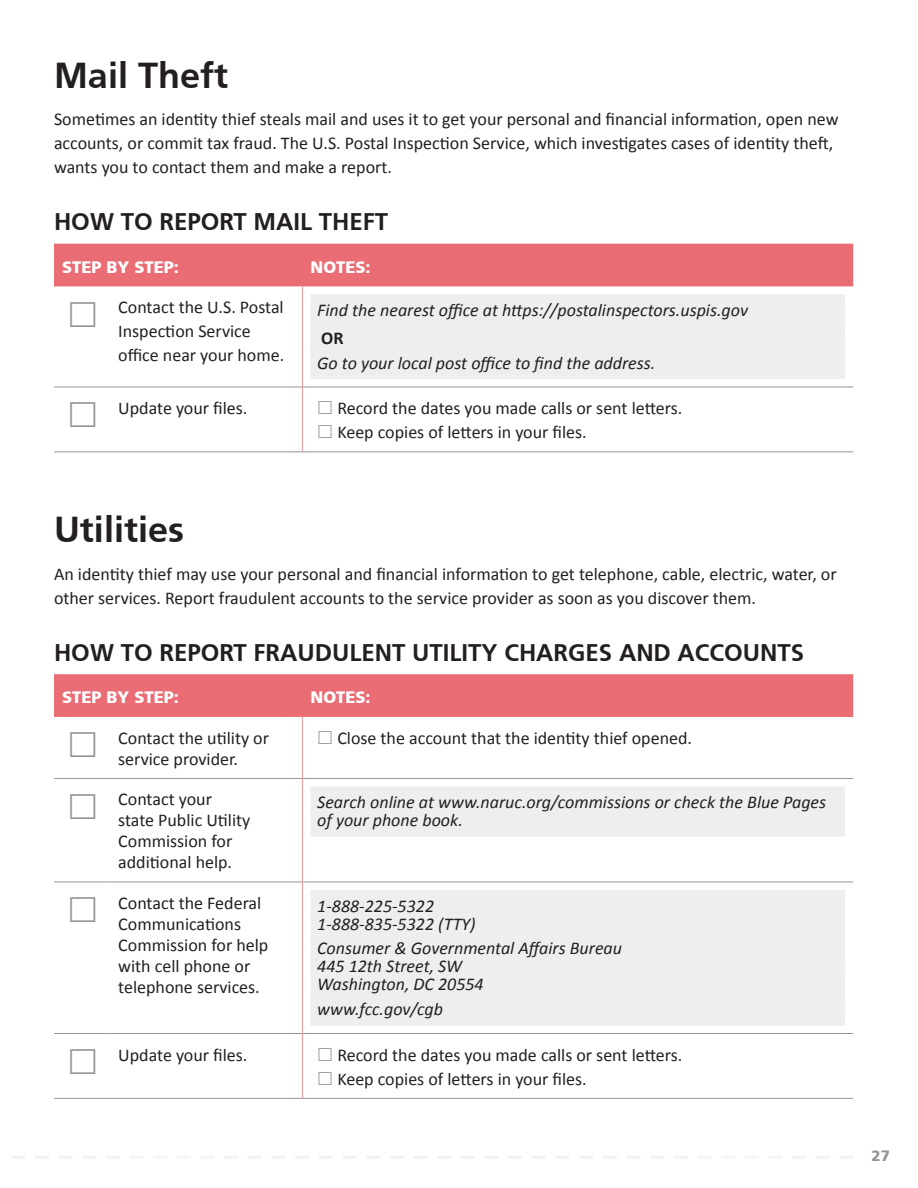
<style>
.page{position:relative;width:918px;height:1188px;background:#fff}
.page>*{position:absolute;margin:0;border:0;box-sizing:border-box;transform-origin:0 0}
.Title2{font:700 36px "Frutiger";color:#231f20}
.Title3{font:700 24px "Frutiger";color:#231f20}
.body{font:18px/24px "Calibri";color:#231f20}
.Table_Body{font:18px/21px "Calibri";color:#231f20}
.TableNotes_2{font:italic 18px/18px "Calibri";color:#231f20}
.Table_Mini-check{font:18px "Calibri";color:#231f20}
._5line_TableNote2_co{font:italic 18px/18px "Calibri";color:#231f20}
.TableNotes_2-2{font:700 18px "Calibri";color:#231f20}
.Table_Header{font:16.5px "Frutiger B Lack";color:#fff}
.t1{font:15px "Frutiger B Lack";color:#939598}
</style>
<div class="page">
<svg style="left:12px;top:1156px;width:840px;height:2px"></svg>
<div style="left:54px;top:244px;width:799px;height:42px;background:#ea6d75"></div>
<hr style="left:54px;top:387px;width:56px;height:1px;background:#939598">
<hr style="left:110px;top:387px;width:192px;height:1px;background:#939598">
<hr style="left:303px;top:387px;width:550px;height:1px;background:#939598">
<hr style="left:54px;top:451px;width:56px;height:1px;background:#939598">
<hr style="left:110px;top:451px;width:192px;height:1px;background:#939598">
<hr style="left:302px;top:451px;width:551px;height:1px;background:#939598">
<hr style="left:302px;top:286px;width:1px;height:101px;background:#f09494">
<hr style="left:302px;top:387px;width:1px;height:64px;background:#f09494">
<div style="left:310px;top:294px;width:535px;height:29px;background:#eeeeef"></div>
<div style="left:310px;top:322px;width:535px;height:29px;background:#eeeeef"></div>
<div style="left:310px;top:347px;width:535px;height:28px;background:#eeeeef"></div>
<div style="left:310px;top:355px;width:535px;height:24px;background:#eeeeef"></div>
<div style="left:54px;top:674px;width:799px;height:43px;background:#ea6d75"></div>
<hr style="left:54px;top:778px;width:56px;height:1px;background:#939598">
<hr style="left:110px;top:778px;width:192px;height:1px;background:#939598">
<hr style="left:303px;top:778px;width:550px;height:1px;background:#939598">
<hr style="left:54px;top:882px;width:56px;height:1px;background:#939598">
<hr style="left:110px;top:882px;width:192px;height:1px;background:#939598">
<hr style="left:303px;top:882px;width:550px;height:1px;background:#939598">
<hr style="left:54px;top:1033px;width:56px;height:1px;background:#939598">
<hr style="left:110px;top:1033px;width:192px;height:1px;background:#939598">
<hr style="left:303px;top:1033px;width:550px;height:1px;background:#939598">
<hr style="left:54px;top:1098px;width:56px;height:1px;background:#939598">
<hr style="left:110px;top:1098px;width:192px;height:1px;background:#939598">
<hr style="left:302px;top:1098px;width:551px;height:1px;background:#939598">
<hr style="left:302px;top:717px;width:1px;height:61px;background:#f09494">
<hr style="left:302px;top:778px;width:1px;height:104px;background:#f09494">
<hr style="left:302px;top:882px;width:1px;height:152px;background:#f09494">
<hr style="left:302px;top:1034px;width:1px;height:64px;background:#f09494">
<div style="left:310px;top:786px;width:535px;height:29px;background:#eeeeef"></div>
<div style="left:310px;top:813px;width:535px;height:24px;background:#eeeeef"></div>
<div style="left:310px;top:890px;width:535px;height:28px;background:#eeeeef"></div>
<div style="left:310px;top:916px;width:535px;height:24px;background:#eeeeef"></div>
<div style="left:310px;top:937px;width:535px;height:38px;background:#eeeeef"></div>
<div style="left:310px;top:957px;width:535px;height:42px;background:#eeeeef"></div>
<div style="left:310px;top:993px;width:535px;height:29px;background:#eeeeef"></div>
<div style="left:310px;top:1002px;width:535px;height:24px;background:#eeeeef"></div>
<p class="Title2" style="left:54px;top:54px;width:176px">Mail Theft</p>
<p class="body" style="left:54px;top:107px;width:786px">Sometimes an identity thief steals mail and uses it to get your personal and financial information, open new accounts, or commit tax fraud. The U.S. Postal Inspection Service, which investigates cases of identity theft, wants you to contact them and make a report.</p>
<p class="Title3" style="left:54px;top:208px;width:336px">HOW TO REPORT MAIL THEFT</p>
<p class="Table_Header" style="left:62px;top:257px;width:118px">STEP BY STEP:</p>
<p class="Table_Header" style="left:310px;top:257px;width:62px">NOTES:</p>
<p class="Table_Body" style="left:118px;top:295px;width:168px;line-height:24px">Contact the U.S. Postal<br>Inspection Service office near your home.</p>
<p class="TableNotes_2" style="left:317px;top:300px;width:432px">Find the nearest office at https://postalinspectors.uspis.gov</p>
<p class="TableNotes_2-2" style="left:321px;top:326px;width:24px">OR</p>
<p class="TableNotes_2" style="left:317px;top:353px;width:340px">Go to your local post office to find the address.</p>
<p class="Table_Body" style="left:118px;top:398px;width:131px">Update your files.</p>
<p class="Table_Mini-check" style="left:337px;top:397px;width:347px">Record the dates you made calls or sent letters.</p>
<p class="Table_Mini-check" style="left:337px;top:421px;width:251px">Keep copies of letters in your files.</p>
<p class="Title2" style="left:54px;top:509px;width:132px">Utilities</p>
<p class="body" style="left:54px;top:562px;width:784px">An identity thief may use your personal and financial information to get telephone, cable, electric, water, or other services. Report fraudulent accounts to the service provider as soon as you discover them.</p>
<p class="Title3" style="left:54px;top:638px;width:752px">HOW TO REPORT FRAUDULENT UTILITY CHARGES AND ACCOUNTS</p>
<p class="Table_Header" style="left:62px;top:688px;width:118px">STEP BY STEP:</p>
<p class="Table_Header" style="left:310px;top:688px;width:62px">NOTES:</p>
<p class="Table_Body" style="left:118px;top:728px;width:152px">Contact the utility or service provider.</p>
<p class="Table_Mini-check" style="left:337px;top:727px;width:356px">Close the account that the identity thief opened.</p>
<p class="Table_Body" style="left:118px;top:789px;width:134px">Contact your state Public Utility<br>Commission for additional help.</p>
<p class="TableNotes_2" style="left:317px;top:793px;width:510px">Search online at www.naruc.org/commissions or check the Blue Pages of your phone book.</p>
<p class="Table_Body" style="left:118px;top:893px;width:152px">Contact the Federal<br>Communications<br>Commission for help with cell phone or telephone services.</p>
<p class="TableNotes_2" style="left:317px;top:896px;width:160px">1-888-225-5322<br>1-888-835-5322 (TTY)</p>
<p class="_5line_TableNote2_co" style="left:317px;top:939px;width:306px">Consumer &amp; Governmental Affairs Bureau<br>445 12th Street, SW<br>Washington, DC 20554</p>
<p class="TableNotes_2" style="left:317px;top:1000px;width:127px">www.fcc.gov/cgb</p>
<p class="Table_Body" style="left:118px;top:1044px;width:131px">Update your files.</p>
<p class="Table_Mini-check" style="left:337px;top:1044px;width:347px">Record the dates you made calls or sent letters.</p>
<p class="Table_Mini-check" style="left:337px;top:1068px;width:251px">Keep copies of letters in your files.</p>
<p class="t1" style="left:872px;top:1147px;width:20px">27</p>
</div>
